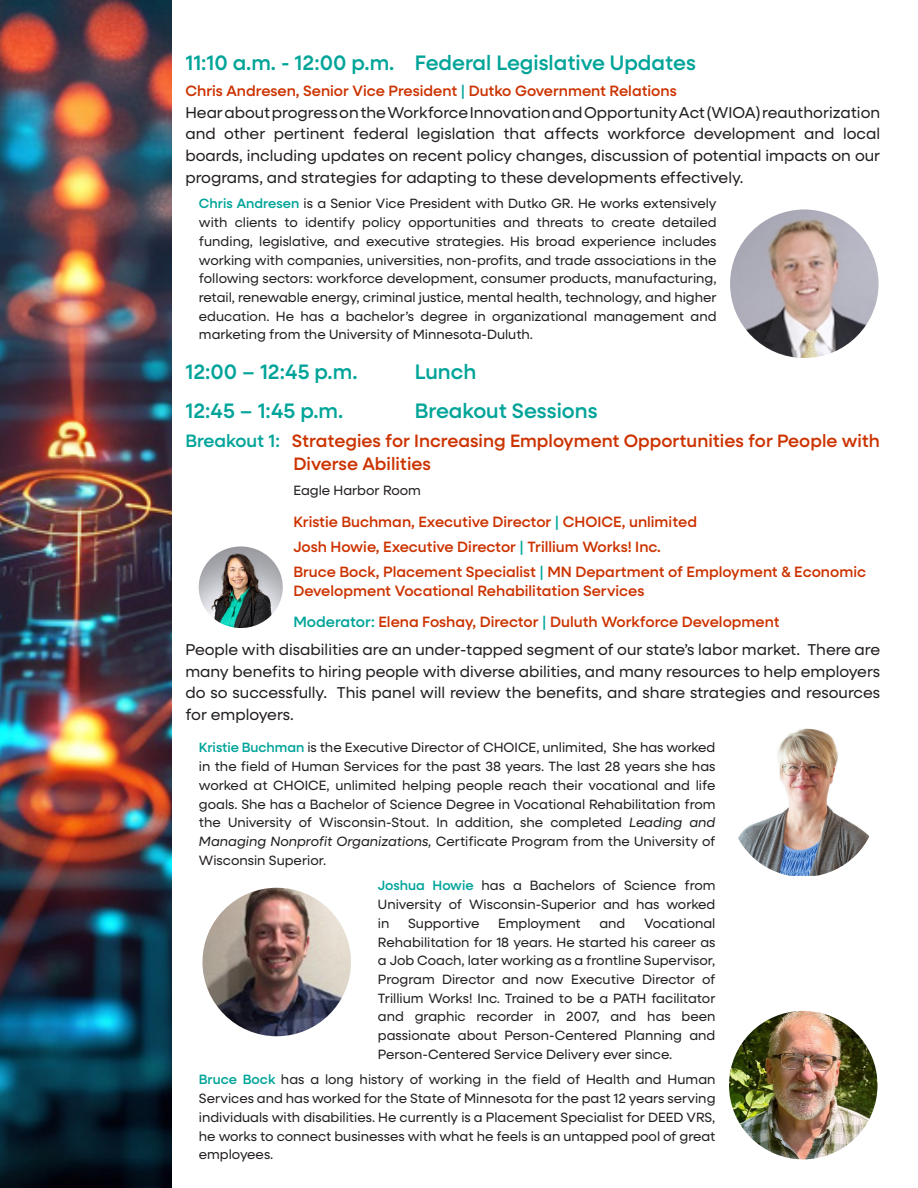
<style>
.page{position:relative;width:918px;height:1188px;background:#fff}
.page>*{position:absolute;margin:0;border:0;box-sizing:border-box;transform-origin:0 0}
.t1{font:500 21px "Neulis Sans";color:#00a499}
.t2{font:500 18px/22.4px "Neulis Sans";color:#c30}
.t3{font:15.75px/21.8px "Neulis Sans";color:#231f20;text-align:justify}
.t4{font:500 15px/24.8px "Neulis Sans";color:#c30}
.t5{font:13.5px/18.8px "Neulis Sans";color:#231f20;text-align:justify}
.s1{color:#00a499}
.s2{font-weight:500;color:#00a499}
.s3{font-style:italic}
</style>
<div class="page">
<img style="left:0;top:0;width:172px;height:1188px">
<img style="left:730px;top:210px;width:149px;height:148px;border-radius:74px">
<img style="left:738px;top:728px;width:132px;height:148px">
<img style="left:202px;top:888px;width:149px;height:148px;border-radius:74px">
<img style="left:729px;top:1011px;width:149px;height:148px;border-radius:74px">
<img style="left:199px;top:546px;width:84px;height:82px">
<h1 class="t1" style="left:185px;top:48px;width:512px">11:10 a.m. - 12:00 p.m. Federal Legislative Updates</h1>
<p class="t4" style="left:185px;top:78px;width:493px">Chris Andresen, Senior Vice President <span class="s1">|</span> Dutko Government Relations</p>
<p class="t3" style="left:185px;top:100px;width:696px">Hear about progress on the Workforce Innovation and Opportunity Act (WIOA) reauthorization and other pertinent federal legislation that affects workforce development and local boards, including updates on recent policy changes, discussion of potential impacts on our programs, and strategies for adapting to these developments effectively.</p>
<p class="t5" style="left:199px;top:194px;width:519px"><span class="s2">Chris Andresen</span> is a Senior Vice President with Dutko GR. He works extensively with clients to identify policy opportunities and threats to create detailed funding, legislative, and executive strategies. His broad experience includes working with companies, universities, non-profits, and trade associations in the following sectors: workforce development, consumer products, manufacturing, retail, renewable energy, criminal justice, mental health, technology, and higher education. He has a bachelor’s degree in organizational management and marketing from the University of Minnesota-Duluth.</p>
<h1 class="t1" style="left:185px;top:356px;width:174px">12:00 – 12:45 p.m.</h1>
<h1 class="t1" style="left:415px;top:356px;width:63px">Lunch</h1>
<h1 class="t1" style="left:185px;top:396px;width:159px">12:45 – 1:45 p.m.</h1>
<h1 class="t1" style="left:415px;top:396px;width:184px">Breakout Sessions</h1>
<h2 class="t2" style="left:293px;top:429px;width:588px;text-indent:-108px"><span class="s1">Breakout 1:</span> Strategies for Increasing Employment Opportunities for People with<br>Diverse Abilities</h2>
<p class="t5" style="left:293px;top:480px;width:129px">Eagle Harbor Room</p>
<p class="t4" style="left:293px;top:509px;width:574px">Kristie Buchman, Executive Director <span class="s1">|</span> CHOICE, unlimited<br>Josh Howie, Executive Director <span class="s1">|</span> Trillium Works! Inc.<br>Bruce Bock, Placement Specialist <span class="s1">|</span> MN Department of Employment &amp; Economic</p>
<p class="t4" style="left:293px;top:574px;width:488px;line-height:31.5px">Development Vocational Rehabilitation Services<br><span class="s1">Moderator:</span> Elena Foshay, Director <span class="s1">|</span> Duluth Workforce Development</p>
<p class="t3" style="left:185px;top:638px;width:696px">People with disabilities are an under-tapped segment of our state’s labor market. There are many benefits to hiring people with diverse abilities, and many resources to help employers do so successfully. This panel will review the benefits, and share strategies and resources for employers.</p>
<p class="t5" style="left:199px;top:738px;width:518px"><span class="s2">Kristie Buchman</span> is the Executive Director of CHOICE, unlimited, She has worked in the field of Human Services for the past 38 years. The last 28 years she has worked at CHOICE, unlimited helping people reach their vocational and life goals. She has a Bachelor of Science Degree in Vocational Rehabilitation from the University of Wisconsin-Stout. In addition, she completed <span class="s3">Leading and Managing Nonprofit Organizations,</span> Certificate Program from the University of Wisconsin Superior.</p>
<p class="t5" style="left:378px;top:876px;width:339px"><span class="s2">Joshua Howie</span> has a Bachelors of Science from University of Wisconsin-Superior and has worked in</p>
<p class="t5" style="left:378px;top:913px;width:339px;text-indent:266px">Vocational Rehabilitation for 18 years. He started his career as a Job Coach, later working as a frontline Supervisor, Program Director and now Executive Director of Trillium Works! Inc. Trained to be a PATH facilitator and graphic recorder in 2007, and has been passionate about Person-Centered Planning and Person-Centered Service Delivery ever since.</p>
<p class="t5" style="left:199px;top:1070px;width:518px"><span class="s2">Bruce Bock</span> has a long history of working in the field of Health and Human Services and has worked for the State of Minnesota for the past 12 years serving individuals with disabilities. He currently is a Placement Specialist for DEED VRS, he works to connect businesses with what he feels is an untapped pool of great employees.</p>
<p class="t5" style="left:408px;top:913px;width:73px">Supportive</p>
<p class="t5" style="left:498px;top:913px;width:84px">Employment</p>
<p class="t5" style="left:599px;top:913px;width:28px">and</p>
</div>
